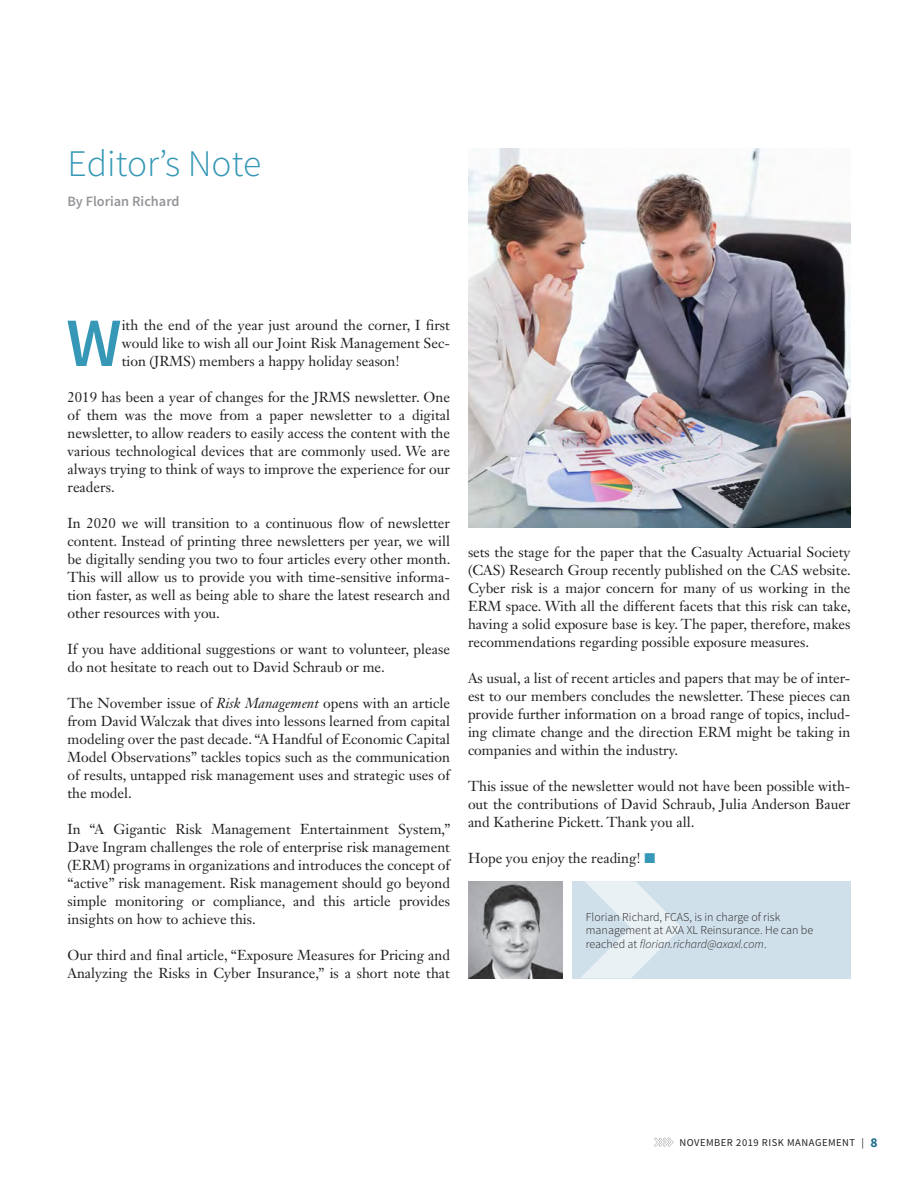
<style>
.page{position:relative;width:918px;height:1188px;background:#fff}
.page>*{position:absolute;margin:0;border:0;box-sizing:border-box;transform-origin:0 0}
.t1{font:600 69.3px "Source Sans Pro";color:#3698b6}
.t2{font:300 37.5px "Source Sans Pro";color:#3698b6}
.t3{font:14.25px/18px "Janson Text LT Std";color:#231f20;text-align:justify}
.t4{font:600 14.25px "Source Sans Pro";color:#939598}
.t5{font:300 12px/13.5px "Source Sans Pro";color:#231f20}
.t6{font:10.5px "Source Sans Pro";letter-spacing:.05em;color:#231f20}
.s1{font-style:italic}
.s2{color:#3698b6}
.s3{font-weight:700;font-size:13.5px;color:#1d6e8a}
</style>
<div class="page">
<svg style="left:654px;top:1138px;width:20px;height:9px"></svg>
<img style="left:468px;top:148px;width:382px;height:380px">
<div style="left:572px;top:881px;width:278px;height:97px;background:#d0e0ea"></div>
<svg style="left:581px;top:881px;width:101px;height:97px"></svg>
<img style="left:468px;top:881px;width:94px;height:97px">
<h2 class="t2" style="left:68px;top:141px;width:195px">Editor’s Note</h2>
<p class="t4" style="left:68px;top:193px;width:114px">By Florian Richard</p>
<h1 class="t1" style="left:66px;top:299px;width:57px">W</h1>
<p class="t3" style="left:122px;top:316px;width:330px">ith the end of the year just around the corner, I first would like to wish all our Joint Risk Management Sec&shy;tion (JRMS) members a happy holiday season!</p>
<p class="t3" style="left:68px;top:388px;width:384px">2019 has been a year of changes for the JRMS newsletter. One of them was the move from a paper newsletter to a digital newsletter, to allow readers to easily access the content with the various technological devices that are commonly used. We are always trying to think of ways to improve the experience for our readers.</p>
<p class="t3" style="left:68px;top:514px;width:385px">In 2020 we will transition to a continuous flow of newsletter content. Instead of printing three newsletters per year, we will be digitally sending you two to four articles every other month.<br>This will allow us to provide you with time-sensitive informa&shy;tion faster, as well as being able to share the latest research and other resources with you.</p>
<p class="t3" style="left:68px;top:640px;width:384px">If you have additional suggestions or want to volunteer, please do not hesitate to reach out to David Schraub or me.</p>
<p class="t3" style="left:68px;top:694px;width:384px">The November issue of <span class="s1">Risk Management</span> opens with an article from David Walczak that dives into lessons learned from capital modeling over the past decade. “A Handful of Economic Capital Model Observations” tackles topics such as the communication of results, untapped risk management uses and strategic uses of the model.</p>
<p class="t3" style="left:68px;top:820px;width:385px">In “A Gigantic Risk Management Entertainment System,” Dave Ingram challenges the role of enterprise risk management (ERM) programs in organizations and introduces the concept of “active” risk management. Risk management should go beyond simple monitoring or compliance, and this article provides insights on how to achieve this.</p>
<p class="t3" style="left:68px;top:946px;width:384px">Our third and final article, “Exposure Measures for Pricing and<br>Analyzing the Risks in Cyber Insurance,” is a short note that</p>
<p class="t3" style="left:468px;top:543px;width:385px">sets the stage for the paper that the Casualty Actuarial Society (CAS) Research Group recently published on the CAS website.<br>Cyber risk is a major concern for many of us working in the ERM space. With all the different facets that this risk can take, having a solid exposure base is key. The paper, therefore, makes recommendations regarding possible exposure measures.</p>
<p class="t3" style="left:468px;top:669px;width:384px">As usual, a list of recent articles and papers that may be of inter&shy;est to our members concludes the newsletter. These pieces can provide further information on a broad range of topics, includ&shy;ing climate change and the direction ERM might be taking in companies and within the industry.</p>
<p class="t3" style="left:468px;top:776px;width:384px">This issue of the newsletter would not have been possible with&shy;out the contributions of David Schraub, Julia Anderson Bauer and Katherine Pickett. Thank you all.</p>
<p class="t3" style="left:468px;top:848px;width:189px">Hope you enjoy the reading! <span class="s2">■</span></p>
<p class="t5" style="left:586px;top:910px;width:229px">Florian Richard, FCAS, is in charge of risk management at AXA XL Reinsurance. He can be reached at <span class="s1">florian.richard@axaxl.com</span>.</p>
<p class="t6" style="left:679px;top:1136px;width:200px">NOVEMBER 2019 RISK MANAGEMENT | <span class="s3">8</span></p>
</div>
